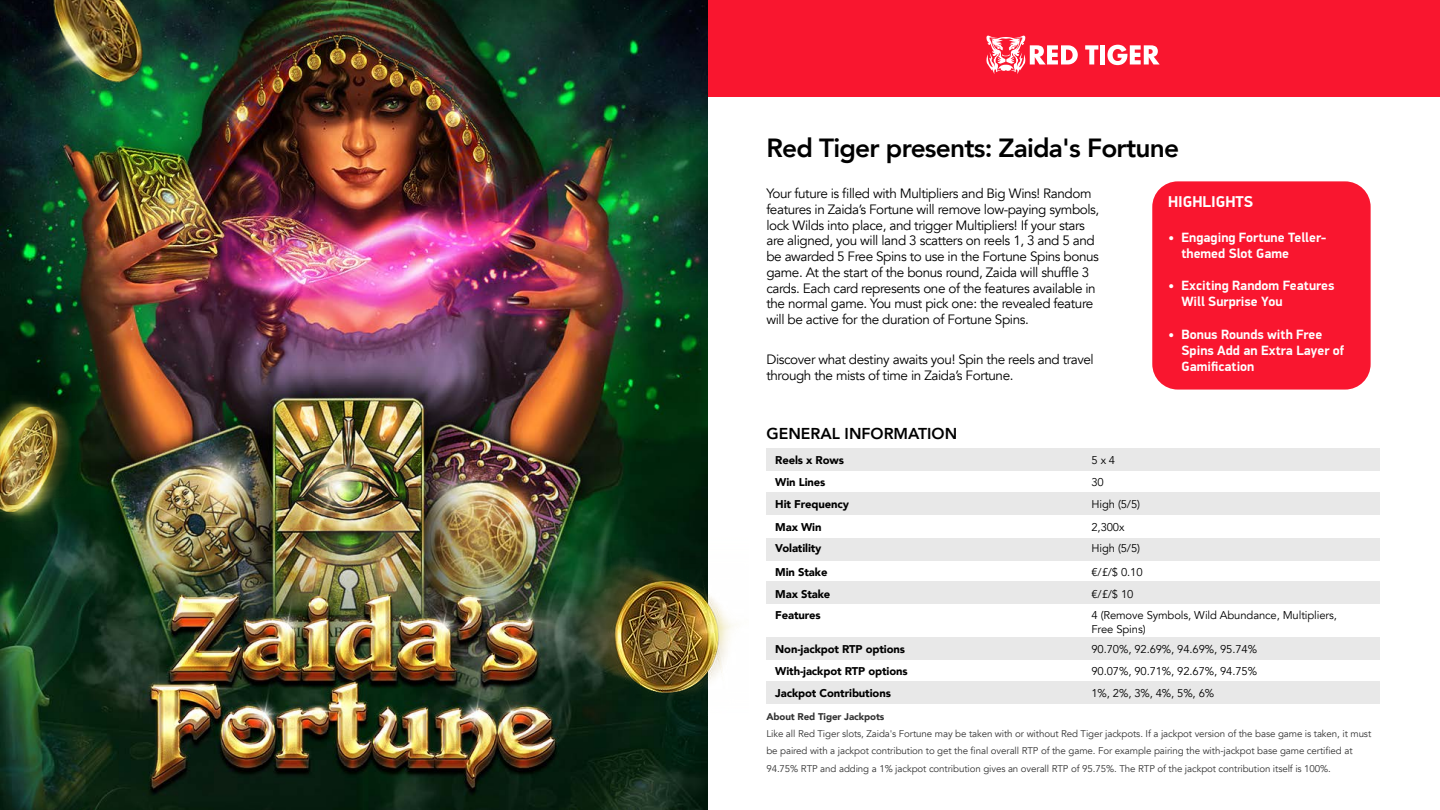
<style>
.page{position:relative;width:1440px;height:810px;background:#fff}
.page>*{position:absolute;margin:0;border:0;box-sizing:border-box;transform-origin:0 0}
.t1{font:800 26.25px "Avenir";letter-spacing:-.03em;color:#000}
.t2{font:800 15.75px "Avenir";color:#000}
.t3{font:700 15.75px "PF Din Display Pro";color:#fff}
.t4{font:13.5px/15.8px "Avenir";letter-spacing:-.03em;color:#000}
.t5{font:700 13.5px/16.2px "PF Din Display Pro";color:#fff}
.t6{font:11.25px/13.5px "Avenir";letter-spacing:-.01em;color:#000}
.t7{font:900 11.25px "Avenir";letter-spacing:-.01em;color:#000}
.t8{font:9.75px/17.2px "Avenir";letter-spacing:-.01em;color:#333}
.t9{font:900 9.75px "Avenir";letter-spacing:-.01em;color:#333}
</style>
<div class="page">
<div style="left:706px;top:0;width:734px;height:96px;background:#f9162f"></div>
<svg style="left:986px;top:35px;width:92px;height:39px"></svg>
<svg style="left:1085px;top:45px;width:13px;height:19px"></svg>
<div style="left:1100px;top:45px;width:5px;height:19px;background:#fff"></div>
<svg style="left:1107px;top:45px;width:53px;height:20px"></svg>
<div style="left:766px;top:538px;width:614px;height:22px;background:#e8e8e8"></div>
<div style="left:766px;top:448px;width:614px;height:23px;background:#e8e8e8"></div>
<div style="left:766px;top:582px;width:614px;height:22px;background:#e8e8e8"></div>
<div style="left:766px;top:492px;width:614px;height:22px;background:#e8e8e8"></div>
<div style="left:766px;top:637px;width:614px;height:23px;background:#e8e8e8"></div>
<div style="left:766px;top:681px;width:614px;height:23px;background:#e8e8e8"></div>
<div style="left:1152px;top:181px;width:219px;height:209px;background:#f9162f;border-radius:26px"></div>
<img style="left:0;top:0;width:708px;height:810px">
<img style="left:0;top:396px;width:91px;height:161px">
<img style="left:568px;top:537px;width:168px;height:199px">
<img style="left:0;top:0;width:197px;height:148px">
<h1 class="t1" style="left:766px;top:127px;width:414px">Red Tiger presents: Zaida's Fortune</h1>
<p class="t3" style="left:1168px;top:192px;width:87px">HIGHLIGHTS</p>
<p class="t5" style="left:1182px;top:229px;width:146px;text-indent:-14px">• Engaging Fortune Teller&shy;themed Slot Game</p>
<p class="t5" style="left:1182px;top:278px;width:154px;text-indent:-14px">• Exciting Random Features<br>Will Surprise You</p>
<p class="t5" style="left:1182px;top:326px;width:164px;text-indent:-14px">• Bonus Rounds with Free<br>Spins Add an Extra Layer of<br>Gamification</p>
<p class="t4" style="left:766px;top:186px;width:335px">Your future is filled with Multipliers and Big Wins! Random features in Zaida’s Fortune will remove low-paying symbols, lock Wilds into place, and trigger Multipliers! If your stars are aligned, you will land 3 scatters on reels 1, 3 and 5 and be awarded 5 Free Spins to use in the Fortune Spins bonus game. At the start of the bonus round, Zaida will shuffle 3 cards. Each card represents one of the features available in the normal game. You must pick one: the revealed feature will be active for the duration of Fortune Spins.</p>
<p class="t4" style="left:766px;top:352px;width:329px">Discover what destiny awaits you! Spin the reels and travel through the mists of time in Zaida’s Fortune.</p>
<p class="t2" style="left:766px;top:421px;width:192px">GENERAL INFORMATION</p>
<p class="t7" style="left:775px;top:451px;width:70px">Reels x Rows</p>
<p class="t6" style="left:1092px;top:454px;width:25px">5 x 4</p>
<p class="t7" style="left:775px;top:473px;width:52px">Win Lines</p>
<p class="t6" style="left:1092px;top:476px;width:14px">30</p>
<p class="t7" style="left:775px;top:495px;width:75px">Hit Frequency</p>
<p class="t6" style="left:1092px;top:498px;width:50px">High (5/5)</p>
<p class="t7" style="left:775px;top:517px;width:48px">Max Win</p>
<p class="t6" style="left:1092px;top:520px;width:35px">2,300x</p>
<p class="t7" style="left:775px;top:538px;width:48px">Volatility</p>
<p class="t6" style="left:1092px;top:541px;width:50px">High (5/5)</p>
<p class="t7" style="left:775px;top:562px;width:54px">Min Stake</p>
<p class="t6" style="left:1092px;top:565px;width:53px">€/£/$ 0.10</p>
<p class="t7" style="left:775px;top:584px;width:57px">Max Stake</p>
<p class="t6" style="left:1092px;top:587px;width:43px">€/£/$ 10</p>
<p class="t7" style="left:775px;top:606px;width:47px">Features</p>
<p class="t6" style="left:1092px;top:609px;width:247px">4 (Remove Symbols, Wild Abundance, Multipliers,<br>Free Spins)</p>
<p class="t7" style="left:775px;top:640px;width:131px">Non-jackpot RTP options</p>
<p class="t6" style="left:1092px;top:643px;width:167px">90.70%, 92.69%, 94.69%, 95.74%</p>
<p class="t7" style="left:775px;top:662px;width:134px">With-jackpot RTP options</p>
<p class="t6" style="left:1092px;top:665px;width:167px">90.07%, 90.71%, 92.67%, 94.75%</p>
<p class="t7" style="left:775px;top:684px;width:117px">Jackpot Contributions</p>
<p class="t6" style="left:1092px;top:687px;width:124px">1%, 2%, 3%, 4%, 5%, 6%</p>
<p class="t9" style="left:766px;top:708px;width:119px">About Red Tiger Jackpots</p>
<p class="t8" style="left:766px;top:725px;width:606px">Like all Red Tiger slots, Zaida's Fortune may be taken with or without Red Tiger jackpots. If a jackpot version of the base game is taken, it must be paired with a jackpot contribution to get the final overall RTP of the game. For example pairing the with-jackpot base game certified at<br>94.75% RTP and adding a 1% jackpot contribution gives an overall RTP of 95.75%. The RTP of the jackpot contribution itself is 100%.</p>
</div>
